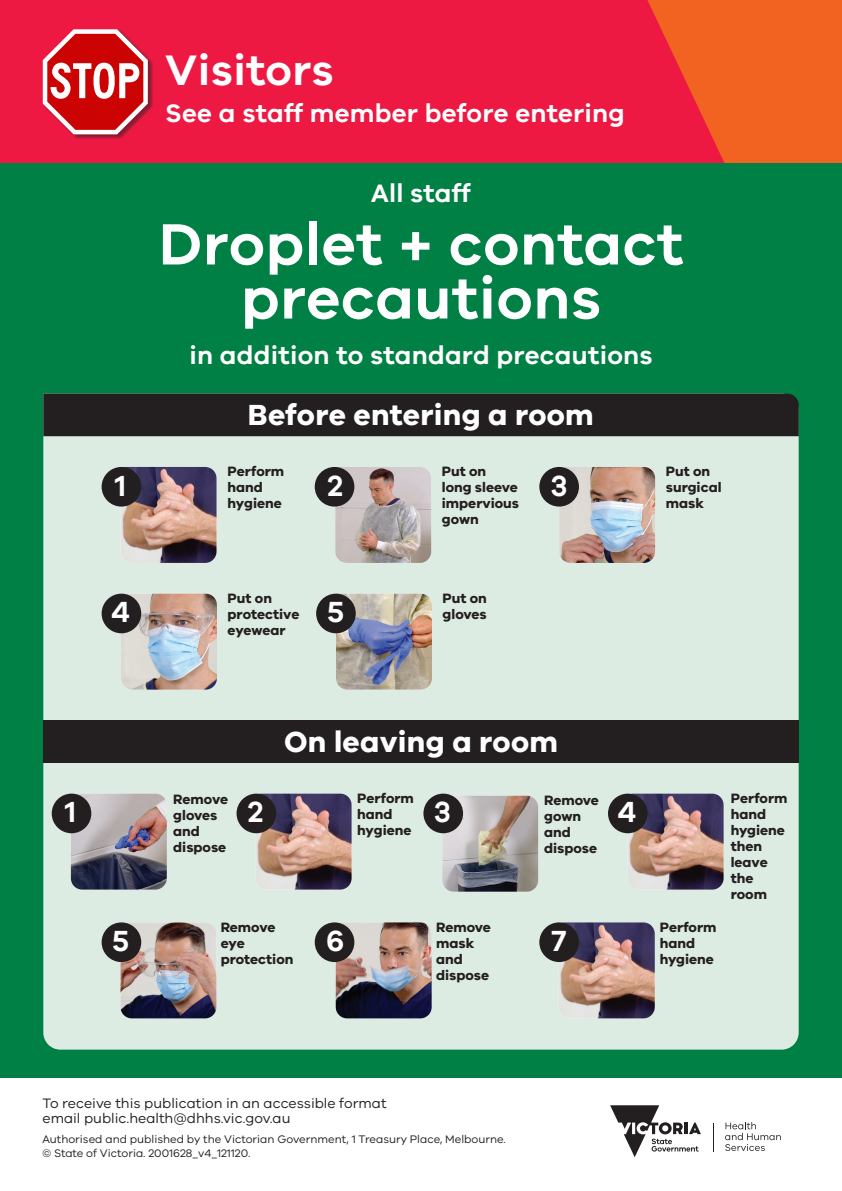
<style>
.page{position:relative;width:842px;height:1191px;background:#fff}
.page>*{position:absolute;margin:0;border:0;box-sizing:border-box;transform-origin:0 0}
.t1{font:600 60px/54px "VIC";letter-spacing:.01em;color:#fff;text-align:center}
.t2{font:600 44px "VIC";letter-spacing:.01em;color:#fff}
.t3{font:700 30px "VIC";letter-spacing:.01em;color:#fff}
.t4{font:600 30px "VIC";color:#fff}
.t5{font:600 26px "VIC";letter-spacing:.01em;color:#fff}
.t6{font:14.1px/15.5px "VIC";color:#231f20}
.t7{font:700 14px/16px "VIC";color:#231f20}
.t8{font:11.3px/14.1px "VIC";color:#231f20}
</style>
<div class="page">
<div style="left:0;top:0;width:842px;height:163px;background:#ed1943"></div>
<svg style="left:647px;top:0;width:195px;height:163px"></svg>
<div style="left:0;top:163px;width:842px;height:914px;background:#008044"></div>
<svg style="left:610px;top:1105px;width:91px;height:52px"></svg>
<svg style="left:713px;top:1123px;width:1px;height:28px"></svg>
<svg style="left:725px;top:1122px;width:56px;height:29px"></svg>
<div style="left:43px;top:30px;width:111px;height:110px;background:#231f20;opacity:.5"></div>
<svg style="left:43px;top:29px;width:105px;height:105px;background:#dd4b52"></svg>
<div style="left:43px;top:436px;width:756px;height:613px;background:#ddece3"></div>
<div style="left:43px;top:720px;width:756px;height:43px;background:#231f20"></div>
<div style="left:43px;top:394px;width:756px;height:42px;background:#231f20"></div>
<img style="left:559px;top:467px;width:96px;height:96px">
<div style="left:539px;top:467px;width:40px;height:39px;background:#231f20;border-radius:50%"></div>
<img style="left:335px;top:467px;width:96px;height:96px">
<div style="left:315px;top:467px;width:39px;height:39px;background:#231f20;border-radius:50%"></div>
<img style="left:121px;top:467px;width:96px;height:96px">
<div style="left:102px;top:467px;width:39px;height:39px;background:#231f20;border-radius:50%"></div>
<img style="left:71px;top:793px;width:96px;height:96px">
<div style="left:52px;top:793px;width:39px;height:40px;background:#231f20;border-radius:50%"></div>
<img style="left:256px;top:793px;width:96px;height:96px">
<div style="left:237px;top:793px;width:39px;height:40px;background:#231f20;border-radius:50%"></div>
<img style="left:442px;top:795px;width:96px;height:96px">
<div style="left:423px;top:793px;width:40px;height:40px;background:#231f20;border-radius:50%"></div>
<img style="left:559px;top:922px;width:96px;height:96px">
<img style="left:628px;top:793px;width:96px;height:96px">
<div style="left:539px;top:922px;width:40px;height:40px;background:#231f20;border-radius:50%"></div>
<img style="left:336px;top:922px;width:96px;height:96px">
<div style="left:315px;top:922px;width:39px;height:40px;background:#231f20;border-radius:50%"></div>
<img style="left:120px;top:922px;width:96px;height:96px">
<div style="left:102px;top:922px;width:39px;height:40px;background:#231f20;border-radius:50%"></div>
<img style="left:336px;top:593px;width:96px;height:96px">
<div style="left:316px;top:593px;width:40px;height:40px;background:#231f20;border-radius:50%"></div>
<img style="left:121px;top:593px;width:96px;height:96px">
<div style="left:102px;top:593px;width:39px;height:40px;background:#231f20;border-radius:50%"></div>
<div style="left:608px;top:793px;width:40px;height:40px;background:#231f20;border-radius:50%"></div>
<h2 class="t2" style="left:165px;top:44px;width:170px">Visitors</h2>
<h3 class="t5" style="left:165px;top:97px;width:461px">See a staff member before entering</h3>
<h3 class="t5" style="left:371px;top:177px;width:101px">All staff</h3>
<h1 class="t1" style="left:159px;top:215px;width:526px">Droplet + contact precautions</h1>
<h3 class="t5" style="left:189px;top:339px;width:465px">in addition to standard precautions</h3>
<h3 class="t4" style="left:115px;top:467px;width:13px">1</h3>
<h3 class="t4" style="left:111px;top:594px;width:20px">4</h3>
<h3 class="t3" style="left:248px;top:396px;width:347px">Before entering a room</h3>
<p class="t7" style="left:228px;top:463px;width:58px">Perform hand hygiene</p>
<p class="t7" style="left:228px;top:590px;width:73px">Put on protective eyewear</p>
<h3 class="t4" style="left:327px;top:467px;width:17px">2</h3>
<p class="t7" style="left:442px;top:463px;width:79px">Put on long sleeve impervious gown</p>
<p class="t7" style="left:443px;top:590px;width:46px">Put on</p>
<h3 class="t4" style="left:328px;top:594px;width:18px">5</h3>
<p class="t7" style="left:443px;top:606px;width:46px">gloves</p>
<h3 class="t4" style="left:551px;top:467px;width:19px">3</h3>
<h3 class="t3" style="left:284px;top:723px;width:275px">On leaving a room</h3>
<p class="t7" style="left:666px;top:463px;width:57px">Put on surgical mask</p>
<h3 class="t4" style="left:65px;top:794px;width:13px">1</h3>
<p class="t7" style="left:357px;top:790px;width:58px">Perform hand hygiene</p>
<h3 class="t4" style="left:434px;top:794px;width:19px">3</h3>
<p class="t7" style="left:731px;top:790px;width:58px">Perform hand hygiene then leave the room</p>
<p class="t7" style="left:660px;top:918px;width:58px">Perform hand hygiene</p>
<p class="t7" style="left:173px;top:790px;width:56px">Remove gloves and dispose</p>
<h3 class="t4" style="left:248px;top:794px;width:17px">2</h3>
<p class="t7" style="left:544px;top:792px;width:56px">Remove gown and dispose</p>
<h3 class="t4" style="left:618px;top:794px;width:20px">4</h3>
<p class="t7" style="left:221px;top:918px;width:74px">Remove eye protection</p>
<p class="t7" style="left:436px;top:918px;width:56px">Remove mask and dispose</p>
<h3 class="t4" style="left:326px;top:922px;width:20px">6</h3>
<h3 class="t4" style="left:552px;top:922px;width:17px">7</h3>
<h3 class="t4" style="left:112px;top:922px;width:18px">5</h3>
<p class="t6" style="left:43px;top:1095px;width:346px">To receive this publication in an accessible format email public.health@dhhs.vic.gov.au</p>
<p class="t8" style="left:43px;top:1132px;width:465px">Authorised and published by the Victorian Government, 1 Treasury Place, Melbourne. © State of Victoria. 2001628_v4_121120.</p>
</div>
